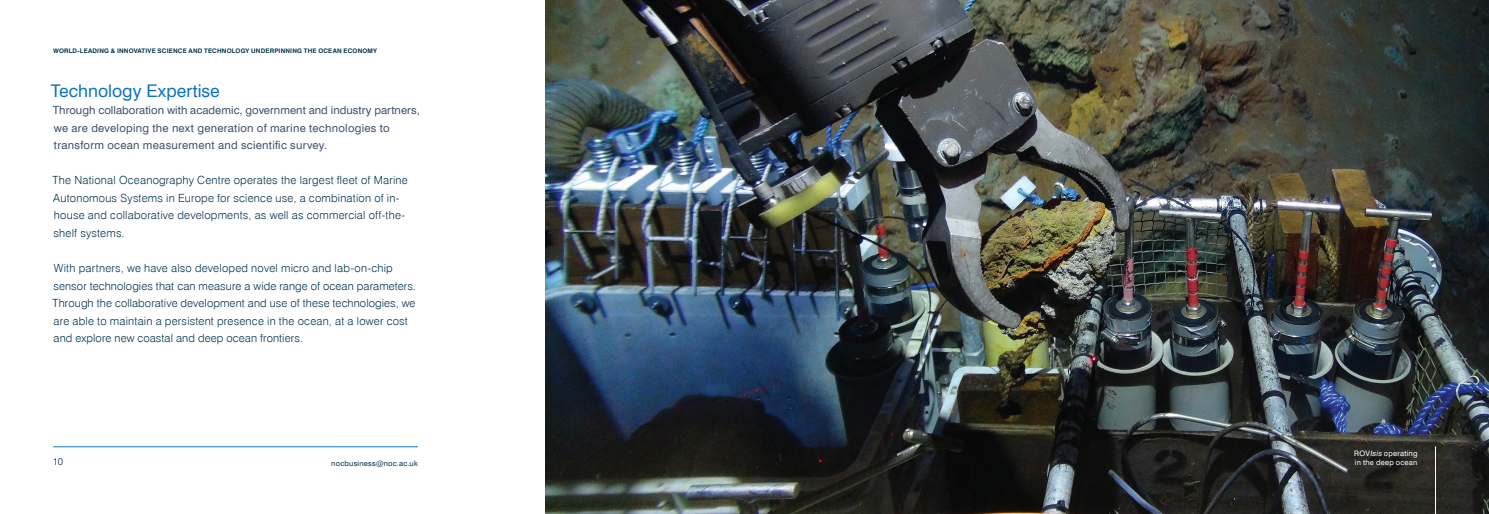
<style>
.page{position:relative;width:1489px;height:514px;background:#fff}
.page>*{position:absolute;margin:0;border:0;box-sizing:border-box;transform-origin:0 0}
.NOC_HEADER{font:17.5px "Swiss 721 BT";color:#1074bc}
.NOC_BODY_TEXT{font:300 11.25px/17.5px "Swiss 721 BT";letter-spacing:.015em;color:#05324e}
.NOC_INTRO{font:11.25px/17.5px "Swiss 721 BT";letter-spacing:.02em;color:#41526b}
.t1{font:300 10px "Swiss 721 BT";color:#05324e}
.NOC_PAGE_FOOTER{font:7.5px/8.8px "Swiss 721 BT";letter-spacing:.025em;color:#fff}
.t2{font:7.5px "Swiss 721 BT";letter-spacing:.025em;color:#05324e}
.NOC_PAGE_FOOTER-2{font:700 6.25px "Swiss 721 BT";letter-spacing:.03em;color:#05324e}
.s1{font-style:italic}
</style>
<div class="page">
<hr style="left:53px;top:446px;width:365px;height:1px;background:#1074bc">
<img style="left:545px;top:0;width:943px;height:514px">
<hr style="left:1434px;top:446px;width:1px;height:68px;background:#fff">
<p class="NOC_PAGE_FOOTER-2" style="left:53px;top:47px;width:325px">WORLD-LEADING &amp; INNOVATIVE SCIENCE AND TECHNOLOGY UNDERPINNING THE OCEAN ECONOMY</p>
<p class="NOC_HEADER" style="left:51px;top:80px;width:171px">Technology Expertise</p>
<p class="NOC_INTRO" style="left:53px;top:102px;width:368px">Through collaboration with academic, government and industry partners, we are developing the next generation of marine technologies to transform ocean measurement and scientific survey.</p>
<p class="NOC_BODY_TEXT" style="left:53px;top:172px;width:357px">The National Oceanography Centre operates the largest fleet of Marine Autonomous Systems in Europe for science use, a combination of in&shy;house and collaborative developments, as well as commercial off-the&shy;shelf systems.</p>
<p class="NOC_BODY_TEXT" style="left:53px;top:259px;width:365px">With partners, we have also developed novel micro and lab-on-chip sensor technologies that can measure a wide range of ocean parameters.<br>Through the collaborative development and use of these technologies, we are able to maintain a persistent presence in the ocean, at a lower cost and explore new coastal and deep ocean frontiers.</p>
<p class="t1" style="left:53px;top:455px;width:12px">10</p>
<p class="t2" style="left:331px;top:459px;width:88px">nocbusiness@noc.ac.uk</p>
<p class="NOC_PAGE_FOOTER" style="left:1354px;top:449px;width:65px">ROV<span class="s1">Isis</span> operating in the deep ocean</p>
</div>
